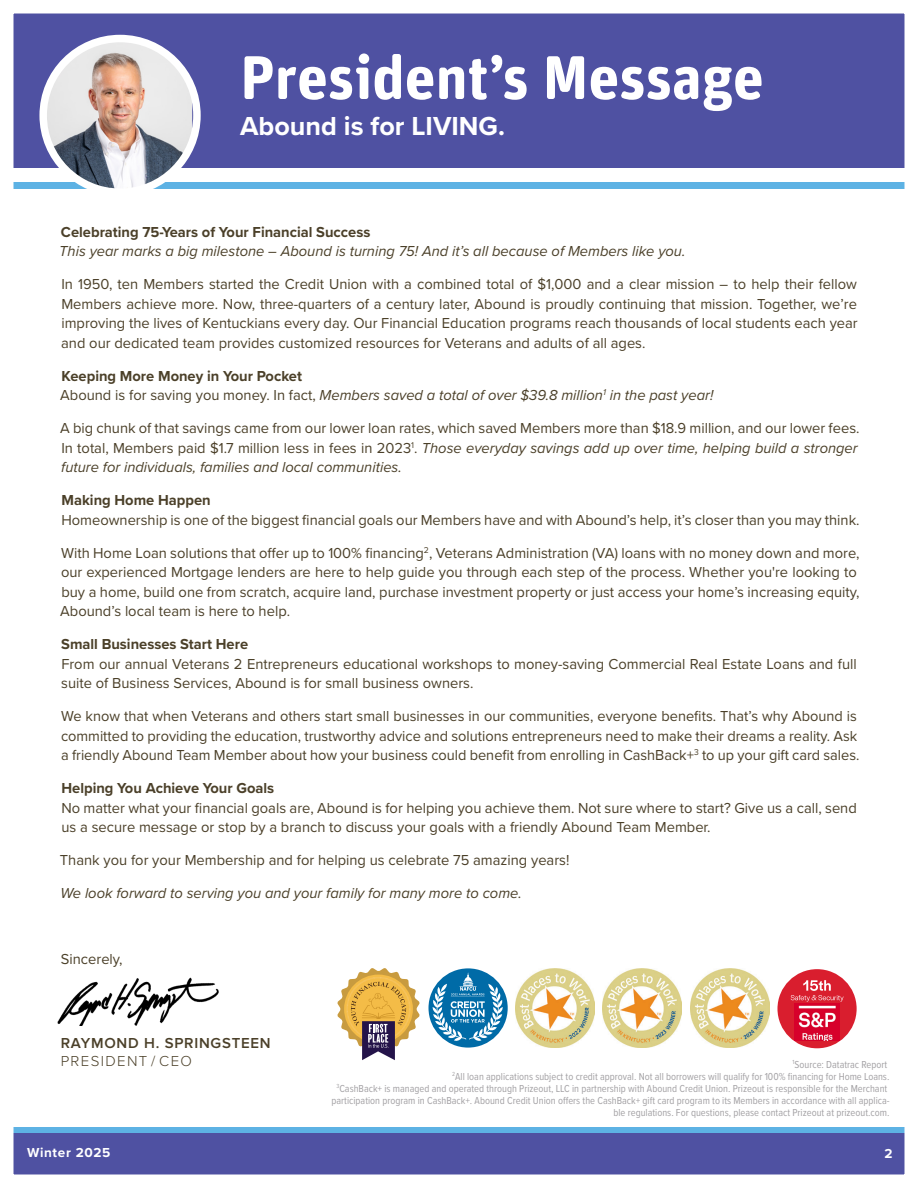
<style>
.page{position:relative;width:918px;height:1188px;background:#fff}
.page>*{position:absolute;margin:0;border:0;box-sizing:border-box;transform-origin:0 0}
.t1{font:700 61.5px "Unit Rounded Pro";color:#fff}
.t2{font:700 27px "Proxima Nova";color:#fff}
.Pres_Message{font:15px/19.5px "Proxima Nova";color:#4b4029}
.Pres_Message-2{font:italic 15px "Proxima Nova";color:#4b4029}
.Pres_Message-3{font:700 15px "Proxima Nova";color:#4b4029}
.t3{font:600 15px/18px "Proxima Nova";letter-spacing:.05em;color:#4b4029}
.t4{font:700 13.5px "Proxima Nova";letter-spacing:.05em;color:#fff}
.t5{font:10.5px/12px "Proxima Nova Cond";color:#a4a2a5;text-align:right}
.s1{font-style:normal}
.s2{font-style:italic}
.s3{font-weight:300}
</style>
<div class="page">
<div style="left:0;top:1133px;width:918px;height:45px;background:#4f51a2"></div>
<img style="left:57px;top:977px;width:162px;height:48px">
<div style="left:14px;top:13px;width:899px;height:156px;background:#4f51a2"></div>
<div style="left:14px;top:182px;width:896px;height:7px;background:#5db2e4"></div>
<div style="left:9px;top:1126px;width:901px;height:7px;background:#5db2e4"></div>
<img style="left:43px;top:39px;width:149px;height:150px">
<div style="left:39px;top:35px;width:162px;height:161px;border:8px solid #fff;border-radius:50%"></div>
<img style="left:516px;top:969px;width:78px;height:79px">
<svg style="left:428px;top:968px;width:80px;height:80px"></svg>
<img style="left:603px;top:969px;width:78px;height:79px">
<div style="left:777px;top:969px;width:80px;height:79px;background:#d91e2e;border-radius:50%"></div>
<img style="left:795px;top:1004px;width:44px;height:37px">
<svg style="left:791px;top:980px;width:53px;height:22px"></svg>
<svg style="left:337px;top:968px;width:83px;height:92px"></svg>
<img style="left:690px;top:969px;width:79px;height:79px">
<div style="left:0;top:0;width:918px;height:1188px;border:14px solid #fff"></div>
<p class="t1" style="left:240px;top:34px;width:525px">President’s Message</p>
<p class="t2" style="left:240px;top:106px;width:266px">Abound is for LIVING.</p>
<p class="Pres_Message-3" style="left:61px;top:220px;width:311px">Celebrating 75-Years of Your Financial Success</p>
<p class="Pres_Message-2" style="left:59px;top:240px;width:628px">This year marks a big milestone – Abound is turning 75! And it’s all because of Members like you.</p>
<p class="Pres_Message" style="left:61px;top:274px;width:798px;text-align:justify">In 1950, ten Members started the Credit Union with a combined total of $1,000 and a clear mission – to help their fellow Members achieve more. Now, three-quarters of a century later, Abound is proudly continuing that mission. Together, we’re improving the lives of Kentuckians every day. Our Financial Education programs reach thousands of local students each year and our dedicated team provides customized resources for Veterans and adults of all ages.</p>
<p class="Pres_Message-3" style="left:62px;top:364px;width:242px">Keeping More Money in Your Pocket</p>
<p class="Pres_Message-2" style="left:60px;top:384px;width:655px"><span class="s1">Abound is for saving you money. In fact,</span> Members saved a total of over $39.8 million<sup>1</sup> in the past year!</p>
<p class="Pres_Message" style="left:60px;top:418px;width:801px;text-align:justify">A big chunk of that savings came from our lower loan rates, which saved Members more than $18.9 million, and our lower fees.<br>In total, Members paid $1.7 million less in fees in 2023<sup>1</sup>. <span class="s2">Those everyday savings add up over time, helping build a stronger future for individuals, families and local communities.</span></p>
<p class="Pres_Message-3" style="left:62px;top:489px;width:151px">Making Home Happen</p>
<p class="Pres_Message" style="left:61px;top:509px;width:800px">Homeownership is one of the biggest financial goals our Members have and with Abound’s help, it’s closer than you may think.</p>
<p class="Pres_Message" style="left:60px;top:542px;width:801px">With Home Loan solutions that offer up to 100% financing<sup>2</sup>, Veterans Administration (VA) loans with no money down and more, our experienced Mortgage lenders are here to help guide you through each step of the process. Whether you're looking to buy a home, build one from scratch, acquire land, purchase investment property or just access your home’s increasing equity, Abound’s local team is here to help.</p>
<p class="Pres_Message-3" style="left:61px;top:633px;width:189px">Small Businesses Start Here</p>
<p class="Pres_Message" style="left:61px;top:653px;width:797px">From our annual Veterans 2 Entrepreneurs educational workshops to money-saving Commercial Real Estate Loans and full suite of Business Services, Abound is for small business owners.</p>
<p class="Pres_Message" style="left:61px;top:706px;width:800px">We know that when Veterans and others start small businesses in our communities, everyone benefits. That’s why Abound is committed to providing the education, trustworthy advice and solutions entrepreneurs need to make their dreams a reality. Ask a friendly Abound Team Member about how your business could benefit from enrolling in CashBack+<sup>3</sup> to up your gift card sales.</p>
<p class="Pres_Message-3" style="left:62px;top:777px;width:214px">Helping You Achieve Your Goals</p>
<p class="Pres_Message" style="left:61px;top:797px;width:797px">No matter what your financial goals are, Abound is for helping you achieve them. Not sure where to start? Give us a call, send us a secure message or stop by a branch to discuss your goals with a friendly Abound Team Member.</p>
<p class="Pres_Message" style="left:60px;top:850px;width:511px">Thank you for your Membership and for helping us celebrate 75 amazing years!</p>
<p class="Pres_Message-2" style="left:61px;top:882px;width:463px">We look forward to serving you and your family for many more to come.</p>
<p class="Pres_Message" style="left:61px;top:949px;width:63px">Sincerely,</p>
<p class="t3" style="left:61px;top:1034px;width:211px">RAYMOND H. SPRINGSTEEN<br><span class="s3">PRESIDENT / CEO</span></p>
<p class="t5" style="left:793px;top:1058px;width:96px"><sup>1</sup>Source: Datatrac Report</p>
<p class="t5" style="left:452px;top:1070px;width:439px"><sup>2</sup>All loan applications subject to credit approval. Not all borrowers will qualify for 100% financing for Home Loans.</p>
<p class="t5" style="left:331px;top:1082px;width:560px"><sup>3</sup>CashBack+ is managed and operated through Prizeout, LLC in partnership with Abound Credit Union. Prizeout is responsible for the Merchant participation program in CashBack+. Abound Credit Union offers the CashBack+ gift card program to its Members in accordance with all applica&shy;ble regulations. For questions, please contact Prizeout at prizeout.com.</p>
<p class="t4" style="left:27px;top:1143px;width:85px">Winter 2025</p>
<p class="t4" style="left:884px;top:1144px;width:10px">2</p>
</div>
